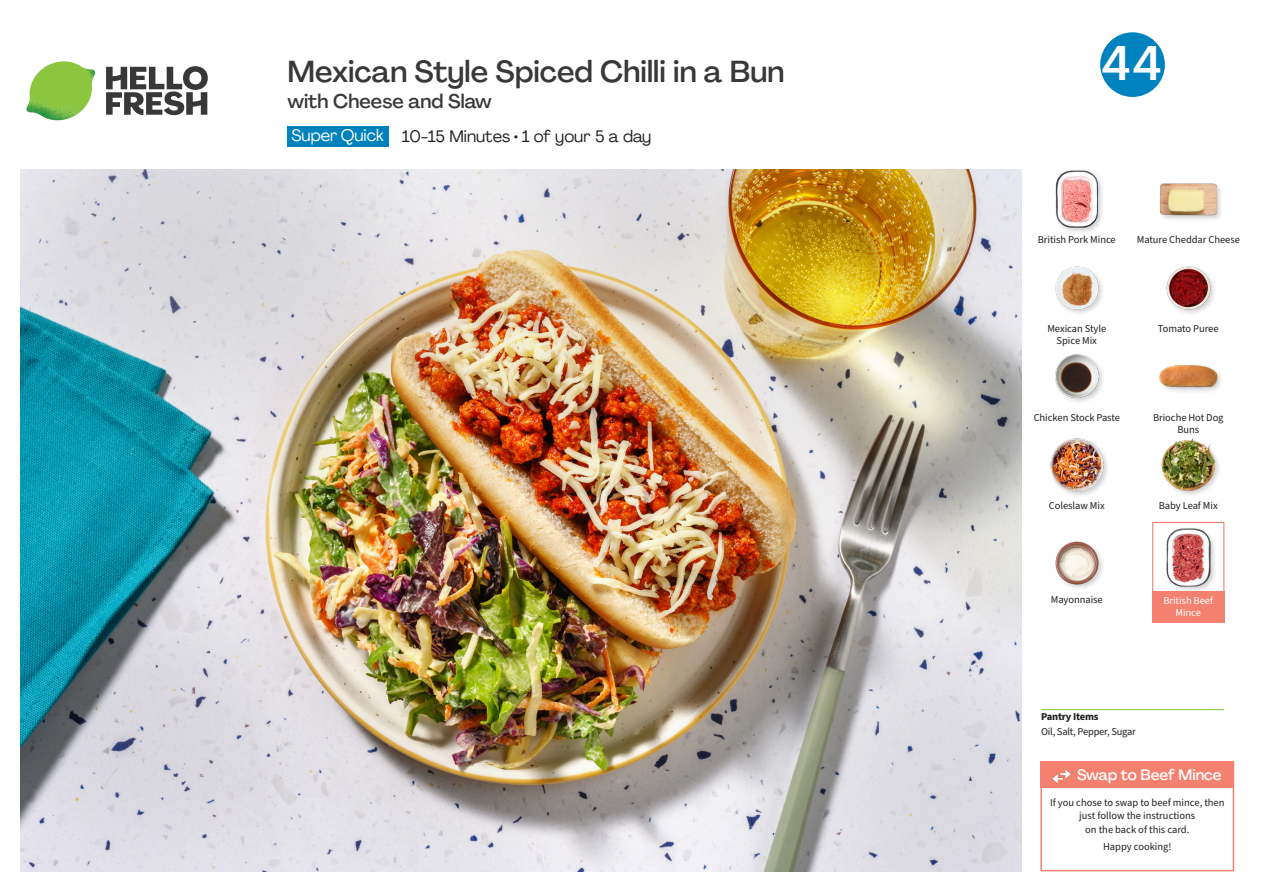
<style>
.page{position:relative;width:1263px;height:893px;background:#fff}
.page>*{position:absolute;margin:0;border:0;box-sizing:border-box;transform-origin:0 0}
.t1{font:500 48px "Agrandir";color:#fff}
._15_Titel_UK{font:500 30px "Agrandir";color:#383839}
._15_Titel_UK-2{font:500 19.5px "Agrandir";color:#383839}
._02_Box_Type{font:16.5px "Agrandir";color:#231f20}
._02_Box_Type-2{font:16.5px "Agrandir";color:#fff}
._16_StepsText{font:500 15px "Agrandir";color:#fff}
._18_FRONT_ingredients_UK{font:10.5px/12px "Source Sans Pro";letter-spacing:-.005em;color:#231f20;text-align:center}
._15_Titel_Steps{font:10.5px/13.5px "Source Sans Pro";color:#231f20;text-align:center}
._14_Allergene_Text_7pt{font:10.5px "Source Sans Pro";letter-spacing:-.02em;color:#231f20}
._18_FRONT_ingredients_UK-2{font:10.5px/12px "Source Sans Pro";letter-spacing:-.005em;color:#fff;text-align:center}
._00_Basic{font:10.5px "Source Sans Pro";color:#231f20}
._14_Allergene_Text_7pt-2{font:700 10.5px "Source Sans Pro";letter-spacing:-.02em;color:#231f20}
</style>
<div class="page">
<svg style="left:106px;top:66px;width:102px;height:49px"></svg>
<img style="left:26px;top:61px;width:69px;height:59px">
<img style="left:21px;top:170px;width:1000px;height:702px">
<hr style="left:1041px;top:709px;width:183px;height:1px;background:#81c340">
<div style="left:287px;top:126px;width:102px;height:20px;background:#0082bf"></div>
<img style="left:1055px;top:541px;width:48px;height:47px">
<img style="left:1055px;top:354px;width:48px;height:48px">
<div style="left:1049px;top:437px;width:61px;height:61px;background:#231f20;opacity:.2"></div>
<img style="left:1049px;top:437px;width:56px;height:56px">
<div style="left:1160px;top:437px;width:62px;height:61px;background:#231f20;opacity:.2"></div>
<img style="left:1160px;top:437px;width:57px;height:56px">
<div style="left:1158px;top:363px;width:66px;height:32px;background:#231f20;opacity:.2"></div>
<img style="left:1159px;top:363px;width:58px;height:32px">
<div style="left:1054px;top:169px;width:51px;height:65px;background:#231f20;opacity:.2"></div>
<img style="left:1054px;top:170px;width:51px;height:58px">
<img style="left:1055px;top:266px;width:48px;height:47px">
<img style="left:1166px;top:266px;width:48px;height:47px">
<div style="left:1159px;top:182px;width:64px;height:40px;background:#231f20;opacity:.2"></div>
<img style="left:1159px;top:182px;width:58px;height:40px">
<div style="left:1152px;top:522px;width:72px;height:72px;border:1px solid #f4806f"></div>
<div style="left:1152px;top:591px;width:72px;height:32px;background:#f4806f"></div>
<div style="left:1165px;top:527px;width:52px;height:66px;background:#231f20;opacity:.2"></div>
<img style="left:1165px;top:529px;width:52px;height:57px">
<div style="left:1040px;top:761px;width:194px;height:110px;border:2px solid #f4806f"></div>
<div style="left:1040px;top:761px;width:194px;height:27px;background:#f4806f"></div>
<img style="left:1052px;top:769px;width:19px;height:15px">
<svg style="left:1100px;top:32px;width:65px;height:65px"></svg>
<p class="_15_Titel_UK" style="left:287px;top:53px;width:499px">Mexican Style Spiced Chilli in a Bun</p>
<p class="_15_Titel_UK-2" style="left:287px;top:89px;width:206px">with Cheese and Slaw</p>
<p class="_02_Box_Type-2" style="left:292px;top:125px;width:94px">Super Quick</p>
<p class="_02_Box_Type" style="left:402px;top:126px;width:251px">10-15 Minutes • 1 of your 5 a day</p>
<p class="t1" style="left:1102px;top:34px;width:61px">44</p>
<p class="_18_FRONT_ingredients_UK" style="left:1038px;top:234px;width:79px">British Pork Mince</p>
<p class="_18_FRONT_ingredients_UK" style="left:1137px;top:234px;width:105px">Mature Cheddar Cheese</p>
<p class="_18_FRONT_ingredients_UK" style="left:1047px;top:323px;width:60px">Mexican Style</p>
<p class="_18_FRONT_ingredients_UK" style="left:1158px;top:323px;width:62px">Tomato Puree</p>
<p class="_18_FRONT_ingredients_UK" style="left:1057px;top:335px;width:42px">Spice Mix</p>
<p class="_18_FRONT_ingredients_UK" style="left:1034px;top:411px;width:88px">Chicken Stock Paste</p>
<p class="_18_FRONT_ingredients_UK" style="left:1153px;top:411px;width:72px">Brioche Hot Dog<br>Buns</p>
<p class="_18_FRONT_ingredients_UK" style="left:1049px;top:500px;width:57px">Coleslaw Mix</p>
<p class="_18_FRONT_ingredients_UK" style="left:1159px;top:500px;width:60px">Baby Leaf Mix</p>
<p class="_18_FRONT_ingredients_UK" style="left:1051px;top:594px;width:53px">Mayonnaise</p>
<p class="_18_FRONT_ingredients_UK-2" style="left:1163px;top:595px;width:51px">British Beef<br>Mince</p>
<p class="_14_Allergene_Text_7pt-2" style="left:1041px;top:710px;width:59px">Pantry Items</p>
<p class="_14_Allergene_Text_7pt" style="left:1041px;top:724px;width:96px">Oil, Salt, Pepper, Sugar</p>
<p class="_16_StepsText" style="left:1077px;top:765px;width:146px">Swap to Beef Mince</p>
<p class="_15_Titel_Steps" style="left:1050px;top:796px;width:176px">If you chose to swap to beef mince, then just follow the instructions<br>on the back of this card.</p>
<p class="_00_Basic" style="left:1103px;top:840px;width:70px">Happy cooking!</p>
</div>
